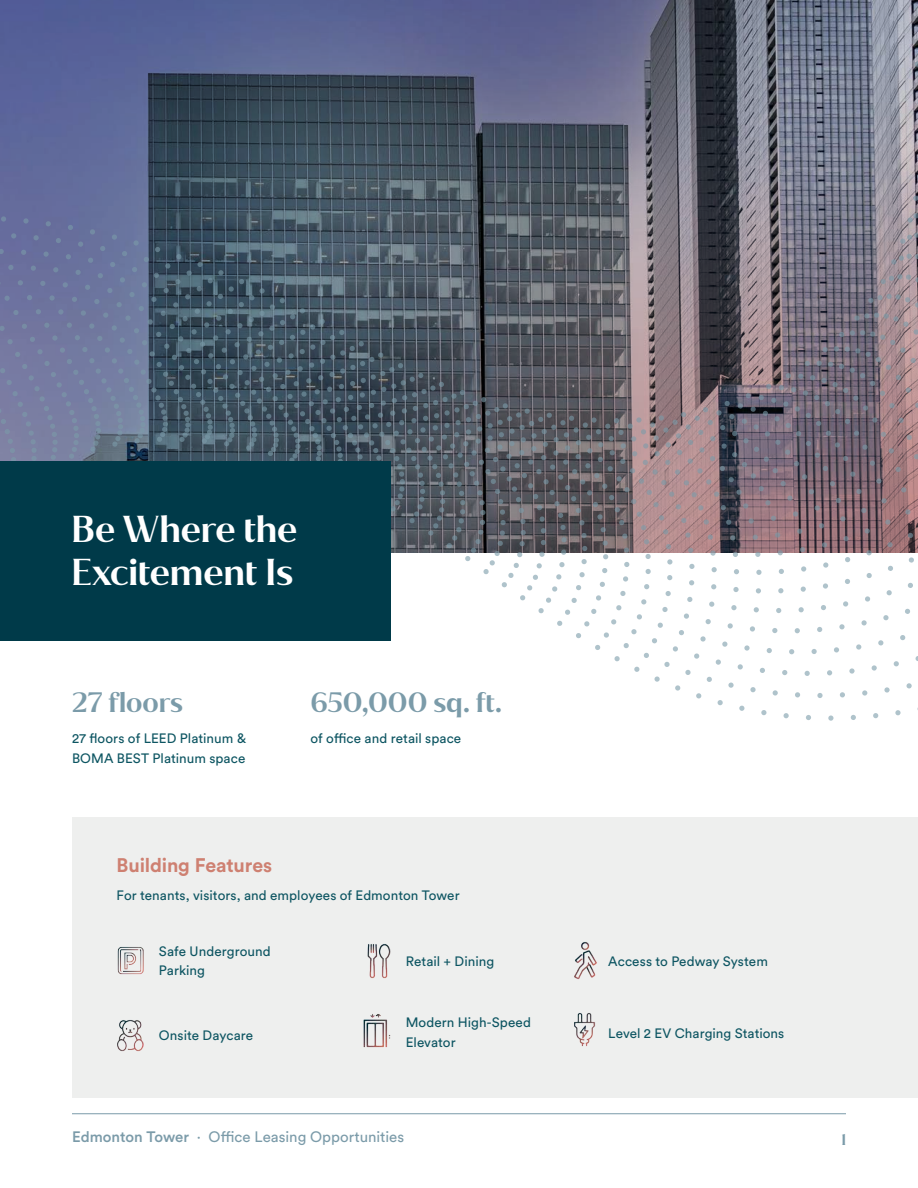
<style>
.page{position:relative;width:918px;height:1188px;background:#fff}
.page>*{position:absolute;margin:0;border:0;box-sizing:border-box;transform-origin:0 0}
.heading{font:600 36px/43.2px "Jazmin";letter-spacing:-.005em;color:#fff}
.heading-2{font:600 27px "Jazmin";color:#7b9ba9}
.subhead{font:600 27px "Jazmin";letter-spacing:-.005em;color:#7b9ba9}
.sub_subhead{font:700 19.5px "Circular Std";letter-spacing:-.01em;color:#ce8071}
.t1{font:15px "Circular Std";color:#7b9ba9}
.t2{font:600 15px "Jazmin";color:#7b9ba9}
.body{font:13.5px/19.5px "Circular Std";letter-spacing:.005em;color:#0d5562}
.s1{font-weight:500}
</style>
<div class="page">
<img style="left:0;top:0;width:918px;height:61px">
<div style="left:72px;top:817px;width:846px;height:281px;background:#eeefee"></div>
<img style="left:117px;top:947px;width:27px;height:28px">
<img style="left:368px;top:944px;width:23px;height:34px">
<img style="left:574px;top:942px;width:23px;height:38px">
<img style="left:117px;top:1020px;width:27px;height:31px">
<img style="left:364px;top:1014px;width:27px;height:33px">
<img style="left:574px;top:1013px;width:21px;height:33px">
<svg style="left:391px;top:542px;width:527px;height:18px"></svg>
<svg style="left:391px;top:525px;width:527px;height:17px;background:#77666c"></svg>
<svg style="left:391px;top:507px;width:527px;height:18px;background:#78686e"></svg>
<svg style="left:391px;top:489px;width:527px;height:18px;background:#76686f"></svg>
<svg style="left:391px;top:471px;width:527px;height:18px;background:#74676f"></svg>
<svg style="left:0;top:454px;width:918px;height:17px;background:#696571"></svg>
<svg style="left:0;top:436px;width:918px;height:18px;background:#686976"></svg>
<svg style="left:0;top:423px;width:918px;height:13px;background:#656876"></svg>
<svg style="left:0;top:61px;width:918px;height:362px;background:#5d6375"></svg>
<div style="left:0;top:461px;width:391px;height:180px;background:#003a49"></div>
<hr style="left:72px;top:1113px;width:774px;height:1px;background:#7b9ba9">
<p class="heading" style="left:71px;top:508px;width:228px">Be Where the<br>Excitement Is</p>
<p class="subhead" style="left:72px;top:686px;width:113px">27 floors</p>
<p class="heading-2" style="left:310px;top:686px;width:193px">650,000 sq. ft.</p>
<p class="body" style="left:72px;top:728px;width:176px">27 floors of LEED Platinum &amp;<br>BOMA BEST Platinum space</p>
<p class="body" style="left:310px;top:728px;width:152px">of office and retail space</p>
<p class="sub_subhead" style="left:117px;top:853px;width:157px">Building Features</p>
<p class="body" style="left:117px;top:886px;width:345px">For tenants, visitors, and employees of Edmonton Tower</p>
<p class="body" style="left:159px;top:941px;width:113px">Safe Underground<br>Parking</p>
<p class="body" style="left:159px;top:1026px;width:96px">Onsite Daycare</p>
<p class="body" style="left:406px;top:951px;width:90px">Retail + Dining</p>
<p class="body" style="left:406px;top:1013px;width:127px">Modern High-Speed<br>Elevator</p>
<p class="body" style="left:608px;top:951px;width:161px">Access to Pedway System</p>
<p class="body" style="left:608px;top:1023px;width:178px">Level 2 EV Charging Stations</p>
<p class="t1" style="left:72px;top:1127px;width:334px"><span class="s1">Edmonton Tower</span> · Office Leasing Opportunities</p>
<p class="t2" style="left:842px;top:1130px;width:6px">1</p>
</div>
